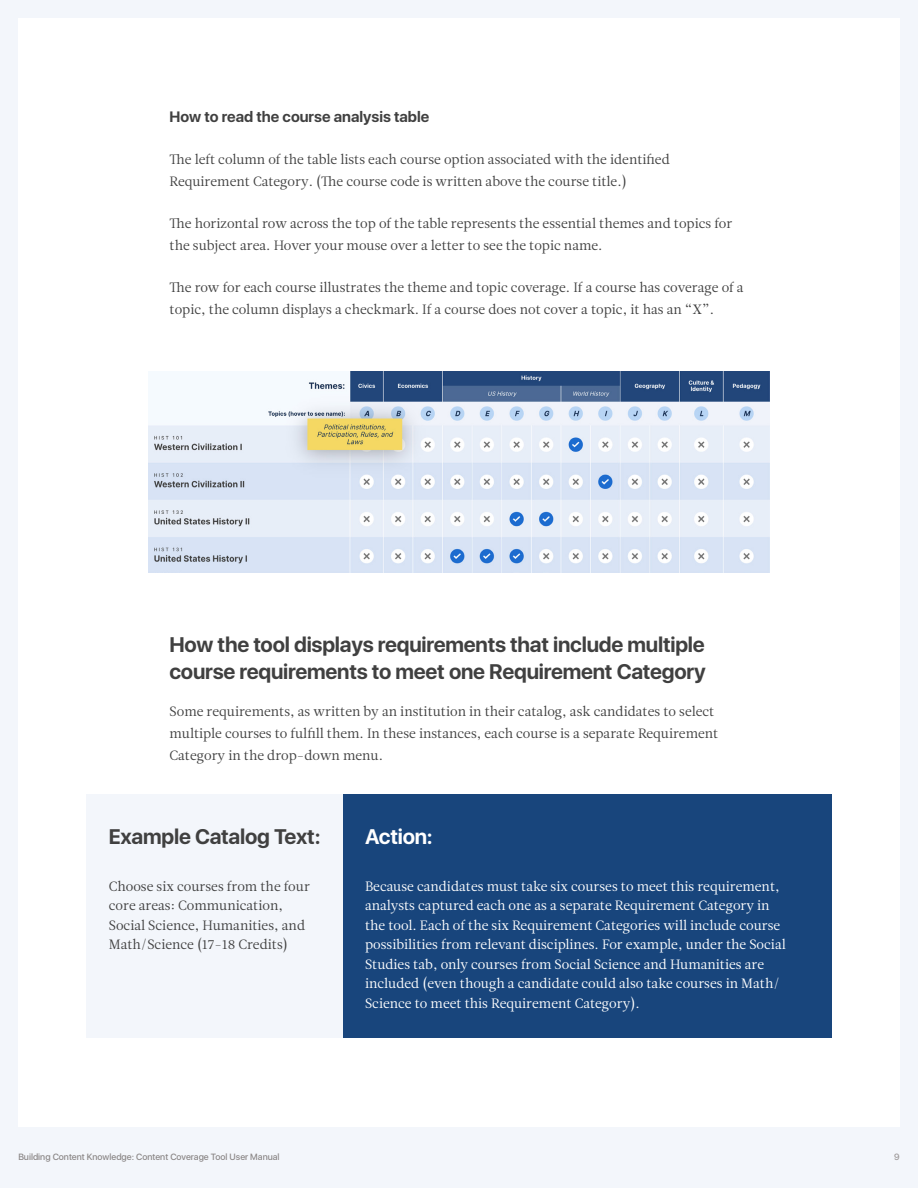
<style>
.page{position:relative;width:918px;height:1188px;background:#f3f6fb}
.page>*{position:absolute;margin:0;border:0;box-sizing:border-box;transform-origin:0 0}
.t1{font:700 21px/27px "SFUI Display";letter-spacing:-.01em;color:#404040}
.t2{font:700 21px "SFUI Display";letter-spacing:-.01em;color:#fff}
.body{font:700 15px "SFUI Display";color:#404040}
.body-2{font:13.5px/21.8px "Leitura News Roman 1";color:#404040}
.t3{font:13.5px/19.5px "Leitura News Roman 1";color:#fff}
.body_bullets{font:13.5px/19.5px "Leitura News Roman 1";color:#404040}
.t4{font:500 9px "SFUI Display";color:#8b8787}
.t5{font:500 9px "SFUI Display";color:#9e9a9a}
</style>
<div class="page">
<div style="left:18px;top:18px;width:882px;height:1108px;background:#fff"></div>
<div style="left:86px;top:794px;width:257px;height:244px;background:#f3f6fb"></div>
<div style="left:343px;top:794px;width:489px;height:244px;background:#18457c"></div>
<img style="left:148px;top:372px;width:622px;height:200px">
<p class="body" style="left:170px;top:108px;width:261px">How to read the course analysis table</p>
<p class="body-2" style="left:170px;top:149px;width:502px">The left column of the table lists each course option associated with the identified<br>Requirement Category. (The course code is written above the course title.)</p>
<p class="body-2" style="left:170px;top:213px;width:564px">The horizontal row across the top of the table represents the essential themes and topics for the subject area. Hover your mouse over a letter to see the topic name.</p>
<p class="body-2" style="left:170px;top:276px;width:576px">The row for each course illustrates the theme and topic coverage. If a course has coverage of a topic, the column displays a checkmark. If a course does not cover a topic, it has an “X”.</p>
<h3 class="t1" style="left:169px;top:632px;width:538px">How the tool displays requirements that include multiple course requirements to meet one Requirement Category</h3>
<p class="body-2" style="left:170px;top:701px;width:550px">Some requirements, as written by an institution in their catalog, ask candidates to select multiple courses to fulfill them. In these instances, each course is a separate Requirement<br>Category in the drop-down menu.</p>
<h3 class="t1" style="left:109px;top:823px;width:213px">Example Catalog Text:</h3>
<p class="body_bullets" style="left:109px;top:876px;width:203px">Choose six courses from the four core areas: Communication,<br>Social Science, Humanities, and<br>Math/Science (17-18 Credits)</p>
<h3 class="t2" style="left:365px;top:825px;width:69px">Action:</h3>
<h3 class="t3" style="left:365px;top:876px;width:422px">Because candidates must take six courses to meet this requirement, analysts captured each one as a separate Requirement Category in the tool. Each of the six Requirement Categories will include course possibilities from relevant disciplines. For example, under the Social Studies tab, only courses from Social Science and Humanities are included (even though a candidate could also take courses in Math/ Science to meet this Requirement Category).</h3>
<p class="t4" style="left:18px;top:1150px;width:263px">Building Content Knowledge: Content Coverage Tool User Manual</p>
<p class="t5" style="left:894px;top:1150px;width:7px">9</p>
</div>
